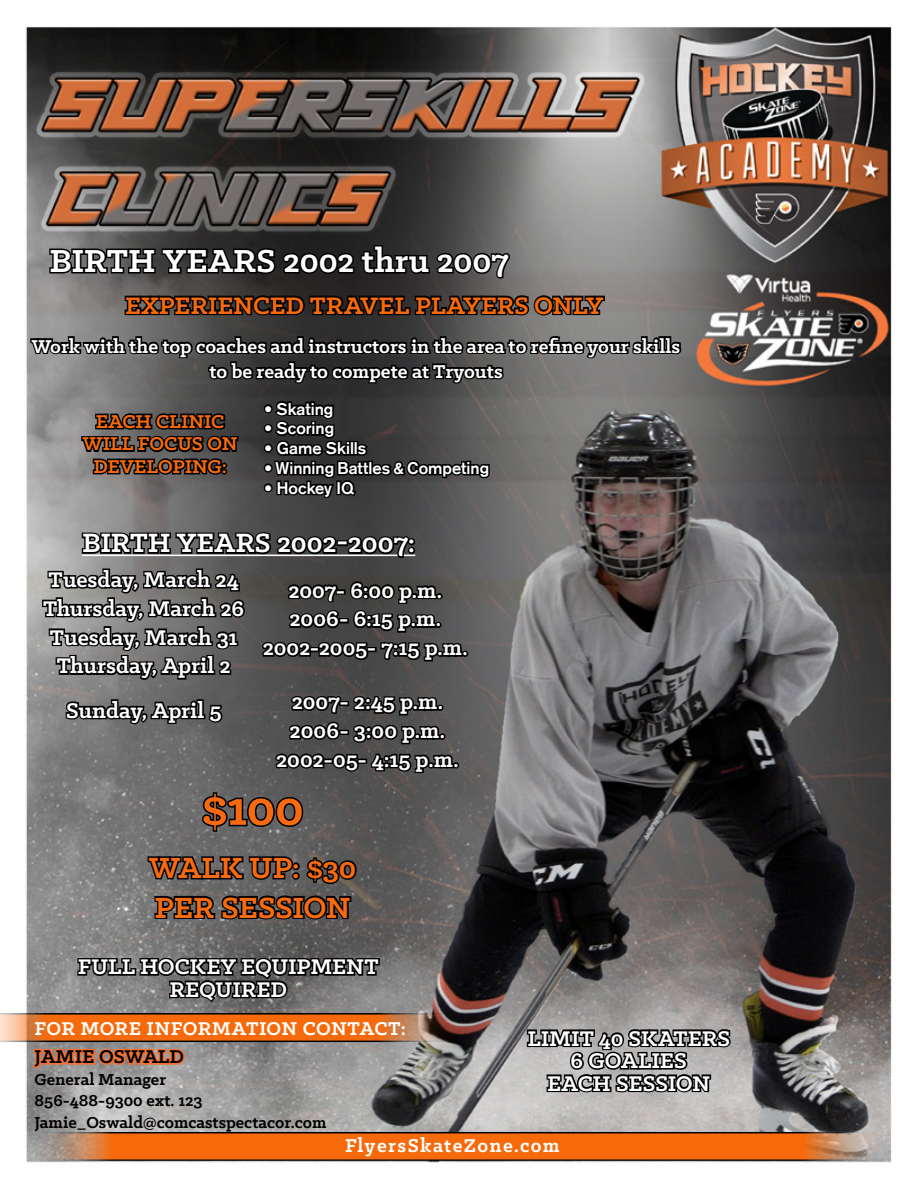
<style>
.page{position:relative;width:918px;height:1188px;background:#fff}
.page>*{position:absolute;margin:0;border:0;box-sizing:border-box;transform-origin:0 0}
.t1{font:700 54px "Klinic Slab";color:#f76a10}
.t2{font:700 36px "Klinic Slab";color:#fff}
.t3{font:700 33px/39.6px "Klinic Slab";letter-spacing:-.005em;color:#f76a10}
.t4{font:700 30px "Klinic Slab";color:#fff}
.t5{font:700 27px "Klinic Slab";letter-spacing:-.005em;color:#f66a0b}
.t6{font:700 24px/28.8px "Klinic Slab";color:#fff;text-align:center}
.t7{font:700 21px/25.2px "Klinic Slab";color:#fff;text-align:center}
.t8{font:700 21px/22.5px "Klinic Slab";color:#f66a0b;text-align:center}
.t9{font:700 21px "Klinic Slab";letter-spacing:.065em;color:#fff}
.t10{font:700 21px "Klinic Slab";color:#000}
.t11{font:700 18px/21.6px "Klinic Slab";color:#000}
.t12{font:700 16.5px "Akzidenz Grotesk";color:#fff}
.s1{font-weight:400}
</style>
<div class="page">
<img style="left:25px;top:26px;width:867px;height:1137px">
<svg style="left:48px;top:244px;width:464px;height:36px;background:#262625"></svg>
<svg style="left:34px;top:1135px;width:848px;height:23px;background:#ec711d"></svg>
<div style="left:31px;top:1132px;width:854px;height:29px;border:2px solid #000"></div>
<svg style="left:0;top:1013px;width:459px;height:58px;background:#bc7d55"></svg>
<svg style="left:76px;top:948px;width:305px;height:56px;background:#4d4c4c"></svg>
<svg style="left:123px;top:292px;width:483px;height:27px;background:#232221"></svg>
<svg style="left:525px;top:1019px;width:207px;height:77px;background:#666564"></svg>
<svg style="left:64px;top:698px;width:160px;height:29px;background:#3b3b3b"></svg>
<svg style="left:200px;top:791px;width:105px;height:42px;background:#404040"></svg>
<svg style="left:146px;top:853px;width:212px;height:33px;background:#383837"></svg>
<svg style="left:153px;top:893px;width:200px;height:28px;background:#292828"></svg>
<svg style="left:29px;top:334px;width:654px;height:54px;background:#454444"></svg>
<svg style="left:80px;top:409px;width:160px;height:70px;background:#343333"></svg>
<svg style="left:261px;top:399px;width:231px;height:116px;background:#353434"></svg>
<svg style="left:41px;top:529px;width:427px;height:154px;background:#454444"></svg>
<svg style="left:270px;top:695px;width:186px;height:80px;background:#333232"></svg>
<div style="left:453px;top:762px;width:6px;height:7px;border:3px solid #000;border-radius:50%"></div>
<h2 class="t2" style="left:49px;top:237px;width:461px">BIRTH YEARS 2002 thru 2007</h2>
<p class="t5" style="left:125px;top:288px;width:480px">EXPERIENCED TRAVEL PLAYERS ONLY</p>
<p class="t7" style="left:32px;top:333px;width:650px">Work with the top coaches and instructors in the area to refine your skills to be ready to compete at Tryouts</p>
<p class="t8" style="left:83px;top:410px;width:156px">EACH CLINIC<br>WILL FOCUS ON<br>DEVELOPING:</p>
<p class="t12" style="left:264px;top:399px;width:71px"><span class="s1">•</span> Skating</p>
<p class="t12" style="left:264px;top:419px;width:72px"><span class="s1">•</span> Scoring</p>
<p class="t12" style="left:264px;top:439px;width:104px"><span class="s1">•</span> Game Skills</p>
<p class="t12" style="left:264px;top:458px;width:227px"><span class="s1">•</span> Winning Battles &amp; Competing</p>
<p class="t12" style="left:264px;top:478px;width:92px"><span class="s1">•</span> Hockey IQ</p>
<p class="t4" style="left:82px;top:523px;width:335px">BIRTH YEARS 2002-2007:</p>
<p class="t6" style="left:43px;top:565px;width:203px">Tuesday, March 24<br>Thursday, March 26<br>Tuesday, March 31<br>Thursday, April 2</p>
<p class="t6" style="left:66px;top:695px;width:157px">Sunday, April 5</p>
<p class="t6" style="left:263px;top:575px;width:207px">2007- 6:00 p.m.<br>2006- 6:15 p.m.<br>2002-2005- 7:15 p.m.</p>
<p class="t6" style="left:276px;top:687px;width:184px">2007- 2:45 p.m.<br>2006- 3:00 p.m.<br>2002-05- 4:15 p.m.</p>
<h1 class="t1" style="left:202px;top:773px;width:103px">$100</h1>
<h3 class="t3" style="left:149px;top:847px;width:209px">WALK UP: $30<br>PER SESSION</h3>
<p class="t6" style="left:78px;top:955px;width:302px;line-height:22.5px">FULL HOCKEY EQUIPMENT<br>REQUIRED</p>
<p class="t7" style="left:35px;top:1016px;width:373px">FOR MORE INFORMATION CONTACT:</p>
<p class="t10" style="left:35px;top:1043px;width:151px">JAMIE OSWALD</p>
<p class="t11" style="left:35px;top:1068px;width:293px">General Manager<br>856-488-9300 ext. 123<br>Jamie_Oswald@comcastspectacor.com</p>
<p class="t6" style="left:527px;top:1026px;width:204px;line-height:22.5px">LIMIT 40 SKATERS<br>6 GOALIES<br>EACH SESSION</p>
<p class="t9" style="left:345px;top:1132px;width:216px">FlyersSkateZone.com</p>
</div>
